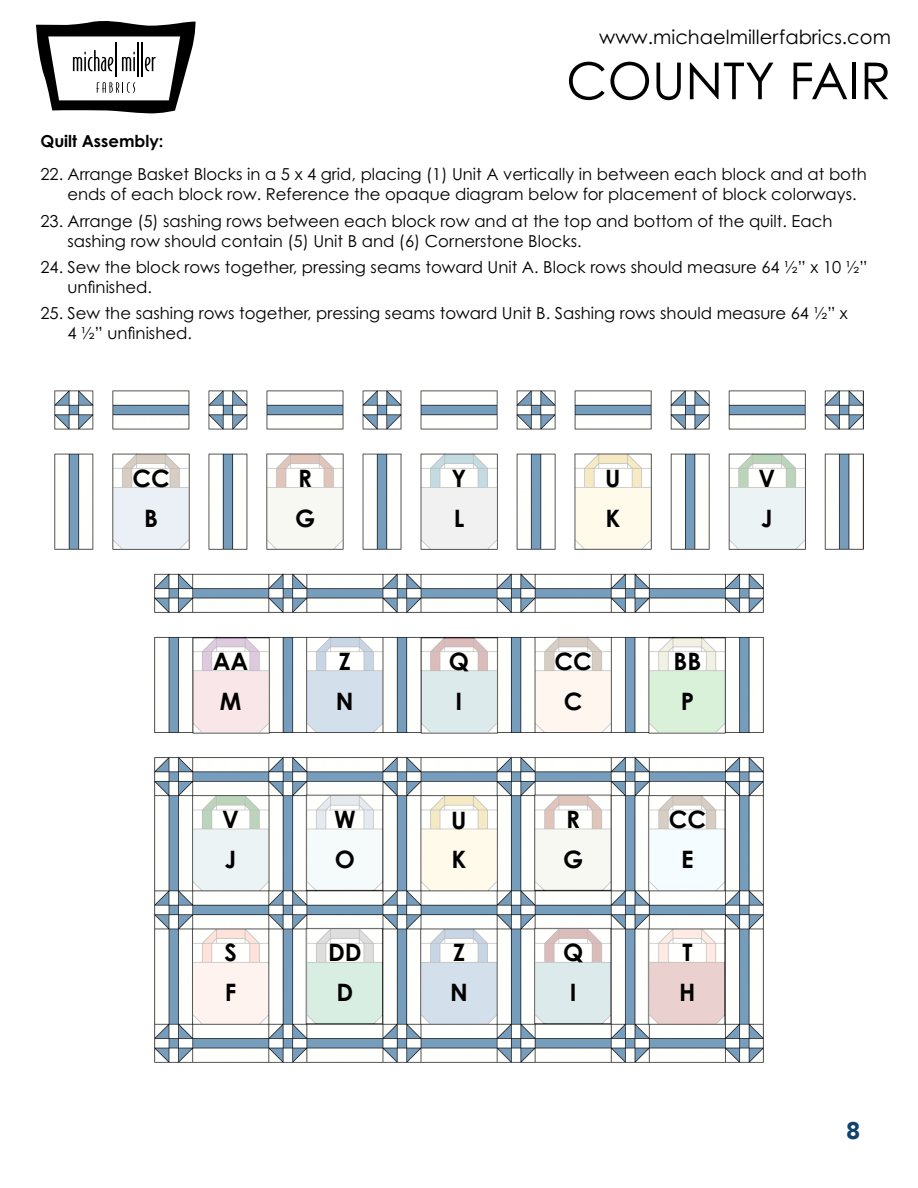
<style>
.page{position:relative;width:918px;height:1188px;background:#fff}
.page>*{position:absolute;margin:0;border:0;box-sizing:border-box;transform-origin:0 0}
.t1{font:51px "Century Gothic Pro";color:#000}
.t2{font:700 24px "Century Gothic Pro";color:#000}
.t3{font:900 24px "Avenir";color:#11436b}
.t4{font:19.5px "Century Gothic Pro";color:#000}
.t5{font:16.5px/19.8px "Century Gothic Pro";color:#000}
.t6{font:700 16.5px "Century Gothic Pro";color:#000}
</style>
<div class="page">
<svg style="left:36px;top:21px;width:160px;height:93px"></svg>
<img style="left:54px;top:391px;width:810px;height:672px">
<p class="t4" style="left:599px;top:25px;width:293px">www.michaelmillerfabrics.com</p>
<h1 class="t1" style="left:566px;top:50px;width:326px">COUNTY FAIR</h1>
<p class="t6" style="left:40px;top:131px;width:125px">Quilt Assembly:</p>
<p class="t5" style="left:67px;top:164px;width:801px;text-indent:-27px">22. Arrange Basket Blocks in a 5 x 4 grid, placing (1) Unit A vertically in between each block and at both ends of each block row. Reference the opaque diagram below for placement of block colorways.</p>
<p class="t5" style="left:67px;top:211px;width:766px;text-indent:-27px">23. Arrange (5) sashing rows between each block row and at the top and bottom of the quilt. Each sashing row should contain (5) Unit B and (6) Cornerstone Blocks.</p>
<p class="t5" style="left:67px;top:257px;width:802px;text-indent:-27px">24. Sew the block rows together, pressing seams toward Unit A. Block rows should measure 64 ½” x 10 ½” unfinished.</p>
<p class="t5" style="left:67px;top:303px;width:782px;text-indent:-27px">25. Sew the sashing rows together, pressing seams toward Unit B. Sashing rows should measure 64 ½” x<br>4 ½” unfinished.</p>
<h2 class="t2" style="left:132px;top:464px;width:39px">CC</h2>
<h2 class="t2" style="left:298px;top:464px;width:15px">R</h2>
<h2 class="t2" style="left:452px;top:464px;width:16px">Y</h2>
<h2 class="t2" style="left:605px;top:464px;width:17px">U</h2>
<h2 class="t2" style="left:758px;top:464px;width:18px">V</h2>
<h2 class="t2" style="left:144px;top:504px;width:15px">B</h2>
<h2 class="t2" style="left:295px;top:504px;width:22px">G</h2>
<h2 class="t2" style="left:454px;top:504px;width:12px">L</h2>
<h2 class="t2" style="left:605px;top:503px;width:16px">K</h2>
<h2 class="t2" style="left:761px;top:503px;width:13px">J</h2>
<h2 class="t2" style="left:213px;top:646px;width:37px">AA</h2>
<h2 class="t2" style="left:339px;top:646px;width:13px">Z</h2>
<h2 class="t2" style="left:449px;top:646px;width:22px">Q</h2>
<h2 class="t2" style="left:554px;top:646px;width:39px">CC</h2>
<h2 class="t2" style="left:674px;top:646px;width:29px">BB</h2>
<h2 class="t2" style="left:220px;top:686px;width:23px">M</h2>
<h2 class="t2" style="left:336px;top:686px;width:19px">N</h2>
<h2 class="t2" style="left:456px;top:686px;width:8px">I</h2>
<h2 class="t2" style="left:564px;top:686px;width:20px">C</h2>
<h2 class="t2" style="left:681px;top:686px;width:15px">P</h2>
<h2 class="t2" style="left:222px;top:805px;width:18px">V</h2>
<h2 class="t2" style="left:334px;top:805px;width:23px">W</h2>
<h2 class="t2" style="left:451px;top:805px;width:17px">U</h2>
<h2 class="t2" style="left:566px;top:805px;width:15px">R</h2>
<h2 class="t2" style="left:669px;top:805px;width:39px">CC</h2>
<h2 class="t2" style="left:225px;top:844px;width:13px">J</h2>
<h2 class="t2" style="left:335px;top:844px;width:22px">O</h2>
<h2 class="t2" style="left:452px;top:845px;width:16px">K</h2>
<h2 class="t2" style="left:563px;top:845px;width:22px">G</h2>
<h2 class="t2" style="left:681px;top:845px;width:14px">E</h2>
<h2 class="t2" style="left:224px;top:937px;width:14px">S</h2>
<h2 class="t2" style="left:328px;top:937px;width:35px">DD</h2>
<h2 class="t2" style="left:453px;top:937px;width:13px">Z</h2>
<h2 class="t2" style="left:563px;top:937px;width:22px">Q</h2>
<h2 class="t2" style="left:682px;top:937px;width:12px">T</h2>
<h2 class="t2" style="left:225px;top:977px;width:13px">F</h2>
<h2 class="t2" style="left:336px;top:977px;width:18px">D</h2>
<h2 class="t2" style="left:450px;top:977px;width:19px">N</h2>
<h2 class="t2" style="left:570px;top:977px;width:8px">I</h2>
<h2 class="t2" style="left:679px;top:977px;width:18px">H</h2>
<h2 class="t3" style="left:846px;top:1110px;width:16px">8</h2>
</div>
